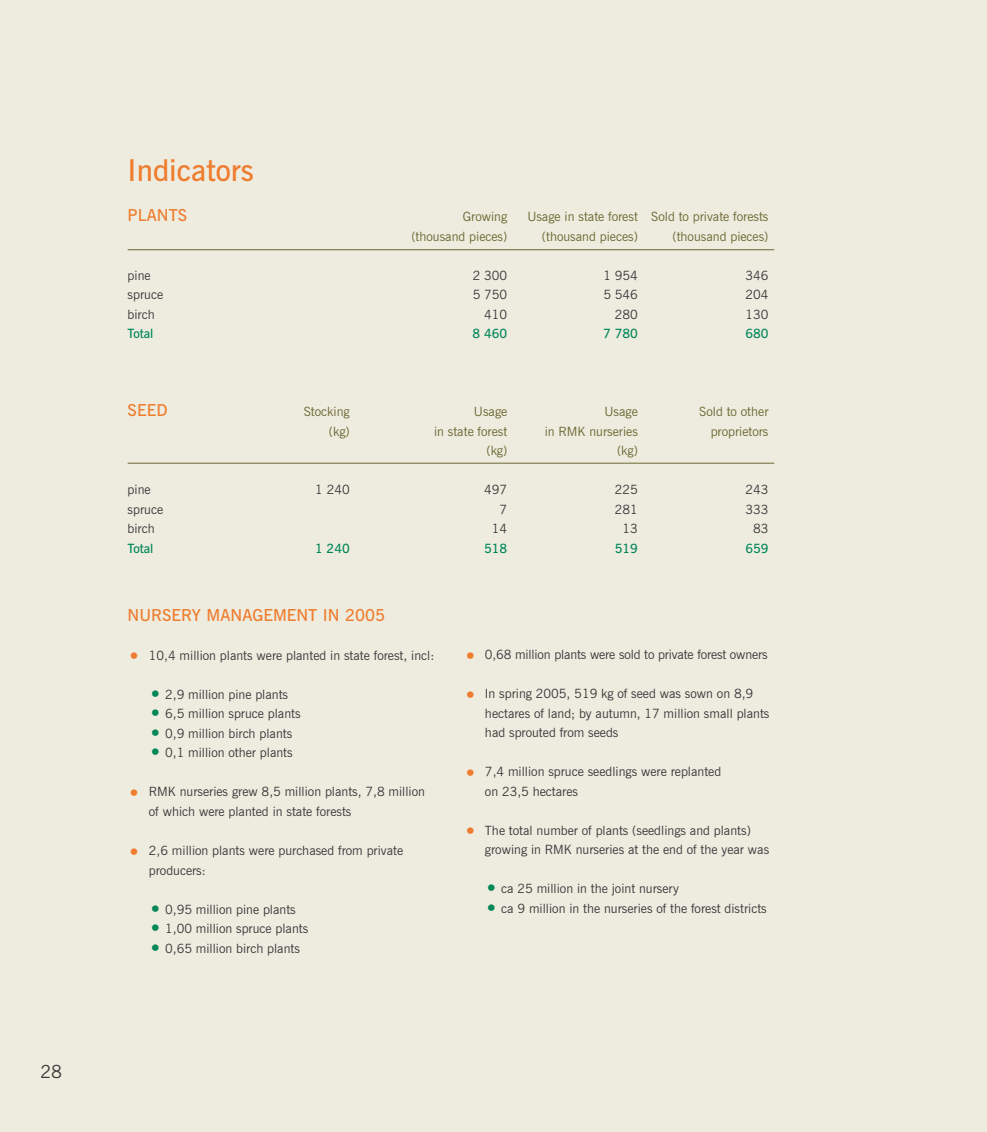
<style>
.page{position:relative;width:987px;height:1132px;background:#fff}
.page>*{position:absolute;margin:0;border:0;box-sizing:border-box;transform-origin:0 0}
.t1{font:600 30px "News Gothic BT";color:#ef7d30}
.t2{font:18px "News Gothic BT";color:#383a3b}
.t3{font:600 16.5px "News Gothic BT";color:#ef7d30}
.t4{font:12.75px/19.5px "News Gothic BT";color:#383a3b}
.t5{font:12.75px "News Gothic BT";color:#6c6732}
.t6{font:600 12.75px "News Gothic BT";color:#008758}
.s1{font-size:22.5px;color:#ef7d30}
.s2{font-size:22.5px;color:#008758}
</style>
<div class="page">
<div style="left:0;top:0;width:986px;height:1131px;background:#eeecdf"></div>
<hr style="left:128px;top:249px;width:646px;height:1px;background:#6c6732">
<hr style="left:128px;top:462px;width:646px;height:1px;background:#6c6732">
<h2 class="t2" style="left:40px;top:1064px;width:23px">28</h2>
<h1 class="t1" style="left:128px;top:160px;width:128px">Indicators</h1>
<p class="t3" style="left:128px;top:209px;width:61px">PLANTS</p>
<p class="t5" style="left:463px;top:212px;width:46px">Growing</p>
<p class="t5" style="left:527px;top:212px;width:242px">Usage in state forest Sold to private forests</p>
<p class="t5" style="left:411px;top:231px;width:97px">(thousand pieces)</p>
<p class="t5" style="left:542px;top:231px;width:97px">(thousand pieces)</p>
<p class="t5" style="left:672px;top:231px;width:97px">(thousand pieces)</p>
<p class="t4" style="left:128px;top:267px;width:25px">pine</p>
<p class="t4" style="left:473px;top:267px;width:36px">2 300</p>
<p class="t4" style="left:603px;top:267px;width:36px">1 954</p>
<p class="t4" style="left:745px;top:267px;width:25px">346</p>
<p class="t4" style="left:128px;top:286px;width:37px">spruce</p>
<p class="t4" style="left:473px;top:286px;width:36px">5 750</p>
<p class="t4" style="left:603px;top:286px;width:36px">5 546</p>
<p class="t4" style="left:745px;top:286px;width:25px">204</p>
<p class="t4" style="left:128px;top:306px;width:29px">birch</p>
<p class="t4" style="left:484px;top:306px;width:25px">410</p>
<p class="t4" style="left:615px;top:306px;width:25px">280</p>
<p class="t4" style="left:745px;top:306px;width:25px">130</p>
<p class="t6" style="left:128px;top:329px;width:27px">Total</p>
<p class="t6" style="left:472px;top:329px;width:36px">8 460</p>
<p class="t6" style="left:603px;top:329px;width:36px">7 780</p>
<p class="t6" style="left:745px;top:329px;width:25px">680</p>
<p class="t3" style="left:128px;top:404px;width:41px">SEED</p>
<p class="t5" style="left:304px;top:407px;width:47px">Stocking</p>
<p class="t5" style="left:474px;top:407px;width:35px">Usage</p>
<p class="t5" style="left:604px;top:407px;width:35px">Usage</p>
<p class="t5" style="left:699px;top:407px;width:71px">Sold to other</p>
<p class="t5" style="left:329px;top:426px;width:22px">(kg)</p>
<p class="t5" style="left:434px;top:426px;width:75px">in state forest</p>
<p class="t5" style="left:544px;top:426px;width:95px">in RMK nurseries</p>
<p class="t5" style="left:710px;top:426px;width:59px">proprietors</p>
<p class="t5" style="left:486px;top:446px;width:22px">(kg)</p>
<p class="t5" style="left:617px;top:446px;width:22px">(kg)</p>
<p class="t4" style="left:128px;top:481px;width:25px">pine</p>
<p class="t4" style="left:315px;top:481px;width:36px">1 240</p>
<p class="t4" style="left:484px;top:481px;width:25px">497</p>
<p class="t4" style="left:615px;top:481px;width:25px">225</p>
<p class="t4" style="left:745px;top:481px;width:25px">243</p>
<p class="t4" style="left:128px;top:501px;width:37px">spruce</p>
<p class="t4" style="left:499px;top:501px;width:9px">7</p>
<p class="t4" style="left:615px;top:501px;width:25px">281</p>
<p class="t4" style="left:745px;top:501px;width:25px">333</p>
<p class="t4" style="left:128px;top:520px;width:29px">birch</p>
<p class="t4" style="left:492px;top:520px;width:17px">14</p>
<p class="t4" style="left:622px;top:520px;width:17px">13</p>
<p class="t4" style="left:753px;top:520px;width:17px">83</p>
<p class="t6" style="left:128px;top:543px;width:27px">Total</p>
<p class="t6" style="left:315px;top:543px;width:36px">1 240</p>
<p class="t6" style="left:484px;top:543px;width:25px">518</p>
<p class="t6" style="left:614px;top:543px;width:25px">519</p>
<p class="t6" style="left:745px;top:543px;width:25px">659</p>
<p class="t3" style="left:128px;top:609px;width:259px">NURSERY MANAGEMENT IN 2005</p>
<p class="t4" style="left:128px;top:646px;width:308px"><span class="s1">•</span> 10,4 million plants were planted in state forest, incl:</p>
<p class="t4" style="left:149px;top:685px;width:141px"><span class="s2">•</span> 2,9 million pine plants</p>
<p class="t4" style="left:149px;top:705px;width:153px"><span class="s2">•</span> 6,5 million spruce plants</p>
<p class="t4" style="left:149px;top:724px;width:145px"><span class="s2">•</span> 0,9 million birch plants</p>
<p class="t4" style="left:149px;top:744px;width:145px"><span class="s2">•</span> 0,1 million other plants</p>
<p class="t4" style="left:149px;top:783px;width:277px;text-indent:-21px"><span class="s1">•</span> RMK nurseries grew 8,5 million plants, 7,8 million of which were planted in state forests</p>
<p class="t4" style="left:149px;top:841px;width:256px;text-indent:-21px"><span class="s1">•</span> 2,6 million plants were purchased from private producers:</p>
<p class="t4" style="left:149px;top:900px;width:148px"><span class="s2">•</span> 0,95 million pine plants</p>
<p class="t4" style="left:149px;top:919px;width:161px"><span class="s2">•</span> 1,00 million spruce plants</p>
<p class="t4" style="left:149px;top:939px;width:153px"><span class="s2">•</span> 0,65 million birch plants</p>
<p class="t4" style="left:463px;top:646px;width:305px"><span class="s1">•</span> 0,68 million plants were sold to private forest owners</p>
<p class="t4" style="left:485px;top:685px;width:286px;text-indent:-21px"><span class="s1">•</span> In spring 2005, 519 kg of seed was sown on 8,9 hectares of land; by autumn, 17 million small plants had sprouted from seeds</p>
<p class="t4" style="left:485px;top:763px;width:238px;text-indent:-21px"><span class="s1">•</span> 7,4 million spruce seedlings were replanted on 23,5 hectares</p>
<p class="t4" style="left:485px;top:821px;width:286px;text-indent:-21px"><span class="s1">•</span> The total number of plants (seedlings and plants) growing in RMK nurseries at the end of the year was</p>
<p class="t4" style="left:485px;top:880px;width:195px"><span class="s2">•</span> ca 25 million in the joint nursery</p>
<p class="t4" style="left:485px;top:899px;width:283px"><span class="s2">•</span> ca 9 million in the nurseries of the forest districts</p>
</div>
